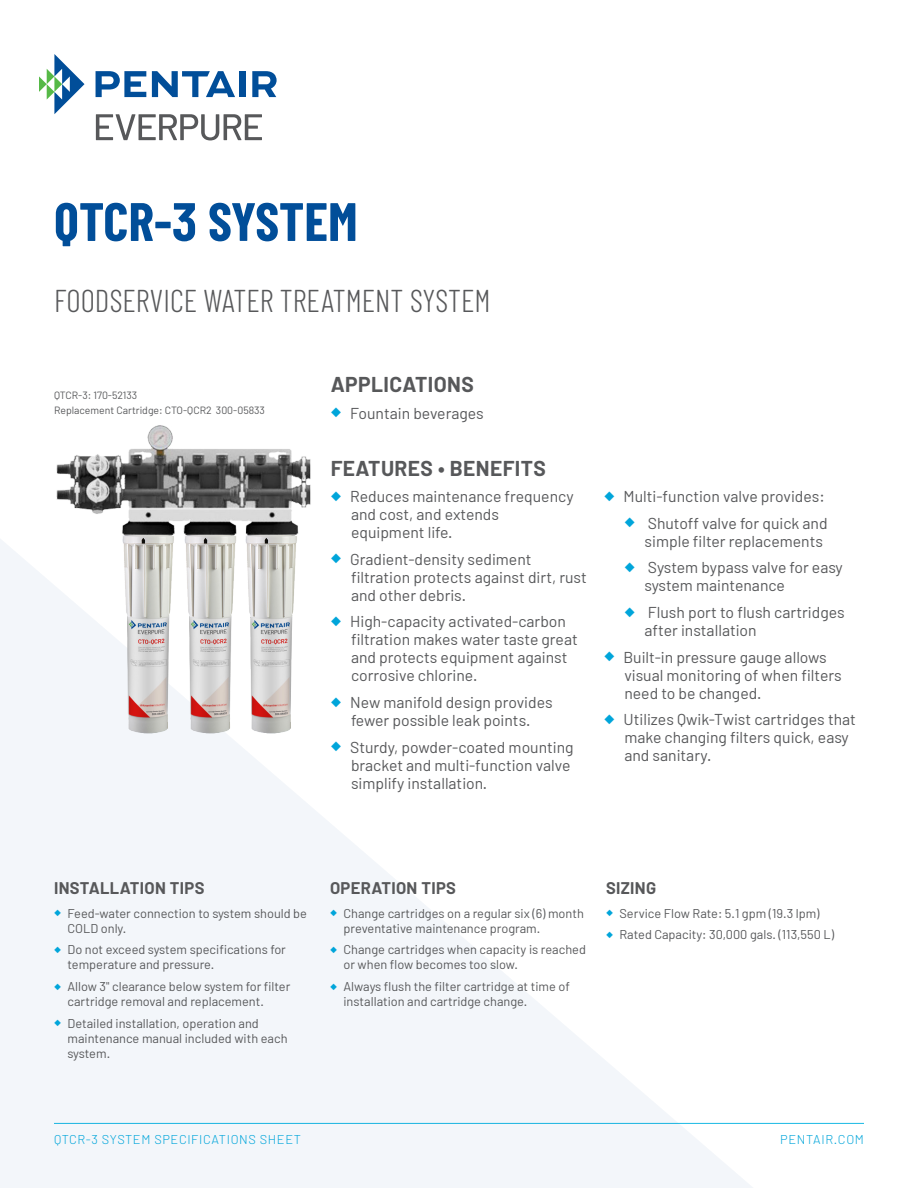
<style>
.page{position:relative;width:918px;height:1188px;background:#fff}
.page>*{position:absolute;margin:0;border:0;box-sizing:border-box;transform-origin:0 0}
.t1{font:700 54px "Barlow Condensed";color:#014e99}
.t2{font:300 31.5px "Barlow Condensed";color:#57585a}
.t3{font:700 21px "Barlow";letter-spacing:.02em;color:#57585a}
.t4{font:700 16.5px "Barlow";letter-spacing:.02em;color:#57585a}
.t5{font:15.75px/18px "Barlow";color:#57585a}
.t6{font:12.75px/15px "Barlow";color:#57585a}
.t7{font:300 12.75px "Barlow";letter-spacing:.05em;color:#00a5da}
.t8{font:10.5px/15px "Barlow";color:#57585a}
.s1{color:#00a5da}
</style>
<div class="page">
<hr style="left:54px;top:1123px;width:810px;height:1px;background:#19b9e4">
<svg style="left:0;top:539px;width:770px;height:649px;fill:#f3f6fa"></svg>
<svg style="left:96px;top:114px;width:166px;height:26px"></svg>
<svg style="left:39px;top:54px;width:46px;height:60px"></svg>
<svg style="left:96px;top:71px;width:50px;height:26px"></svg>
<svg style="left:152px;top:71px;width:83px;height:26px"></svg>
<div style="left:239px;top:71px;width:6px;height:26px;background:#014e99"></div>
<svg style="left:252px;top:71px;width:25px;height:26px"></svg>
<img style="left:54px;top:425px;width:258px;height:318px">
<h1 class="t1" style="left:54px;top:188px;width:305px">QTCR-3 SYSTEM</h1>
<h2 class="t2" style="left:54px;top:281px;width:438px">FOODSERVICE WATER TREATMENT SYSTEM</h2>
<p class="t8" style="left:54px;top:387px;width:213px">QTCR-3: 170-52133<br>Replacement Cartridge: CTO-QCR2 300-05833</p>
<h3 class="t3" style="left:331px;top:372px;width:145px">APPLICATIONS</h3>
<p class="t5" style="left:331px;top:404px;width:155px"><span class="s1">◆</span> Fountain beverages</p>
<h3 class="t3" style="left:331px;top:455px;width:217px">FEATURES • BENEFITS</h3>
<p class="t5" style="left:351px;top:487px;width:224px;text-indent:-20px"><span class="s1">◆</span> Reduces maintenance frequency and cost, and extends equipment life.</p>
<p class="t5" style="left:351px;top:550px;width:237px;text-indent:-20px"><span class="s1">◆</span> Gradient-density sediment filtration protects against dirt, rust and other debris.</p>
<p class="t5" style="left:351px;top:612px;width:228px;text-indent:-20px"><span class="s1">◆</span> High-capacity activated-carbon filtration makes water taste great and protects equipment against corrosive chlorine.</p>
<p class="t5" style="left:331px;top:693px;width:223px;text-align:center"><span class="s1">◆</span> New manifold design provides fewer possible leak points.</p>
<p class="t5" style="left:351px;top:738px;width:224px;text-indent:-20px"><span class="s1">◆</span> Sturdy, powder-coated mounting bracket and multi-function valve simplify installation.</p>
<p class="t5" style="left:604px;top:487px;width:222px"><span class="s1">◆</span> Multi-function valve provides:</p>
<p class="t5" style="left:624px;top:514px;width:205px;text-align:right"><span class="s1">◆</span> Shutoff valve for quick and simple filter replacements</p>
<p class="t5" style="left:645px;top:558px;width:200px;text-indent:-20px"><span class="s1">◆</span> System bypass valve for easy system maintenance</p>
<p class="t5" style="left:645px;top:603px;width:202px;text-indent:-20px"><span class="s1">◆</span> Flush port to flush cartridges after installation</p>
<p class="t5" style="left:624px;top:648px;width:219px;text-indent:-20px"><span class="s1">◆</span> Built-in pressure gauge allows visual monitoring of when filters need to be changed.</p>
<p class="t5" style="left:624px;top:710px;width:233px;text-indent:-20px"><span class="s1">◆</span> Utilizes Qwik-Twist cartridges that make changing filters quick, easy and sanitary.</p>
<p class="t4" style="left:54px;top:878px;width:152px">INSTALLATION TIPS</p>
<p class="t6" style="left:68px;top:905px;width:241px;text-indent:-13px"><span class="s1">◆</span> Feed-water connection to system should be<br>COLD only.</p>
<p class="t6" style="left:68px;top:942px;width:220px;text-indent:-13px"><span class="s1">◆</span> Do not exceed system specifications for temperature and pressure.</p>
<p class="t6" style="left:68px;top:979px;width:224px;text-indent:-13px"><span class="s1">◆</span> Allow 3" clearance below system for filter cartridge removal and replacement.</p>
<p class="t6" style="left:68px;top:1015px;width:222px;text-indent:-13px"><span class="s1">◆</span> Detailed installation, operation and maintenance manual included with each system.</p>
<p class="t4" style="left:330px;top:878px;width:128px">OPERATION TIPS</p>
<p class="t6" style="left:344px;top:905px;width:242px;text-indent:-13px"><span class="s1">◆</span> Change cartridges on a regular six (6) month preventative maintenance program.</p>
<p class="t6" style="left:344px;top:942px;width:244px;text-indent:-13px"><span class="s1">◆</span> Change cartridges when capacity is reached or when flow becomes too slow.</p>
<p class="t6" style="left:344px;top:979px;width:228px;text-indent:-13px"><span class="s1">◆</span> Always flush the filter cartridge at time of installation and cartridge change.</p>
<p class="t4" style="left:606px;top:878px;width:52px">SIZING</p>
<p class="t6" style="left:606px;top:905px;width:215px"><span class="s1">◆</span> Service Flow Rate: 5.1 gpm (19.3 lpm)</p>
<p class="t6" style="left:606px;top:927px;width:230px"><span class="s1">◆</span> Rated Capacity: 30,000 gals. (113,550 L)</p>
<p class="t7" style="left:54px;top:1132px;width:249px">QTCR-3 SYSTEM SPECIFICATIONS SHEET</p>
<p class="t7" style="left:780px;top:1132px;width:85px">PENTAIR.COM</p>
</div>
